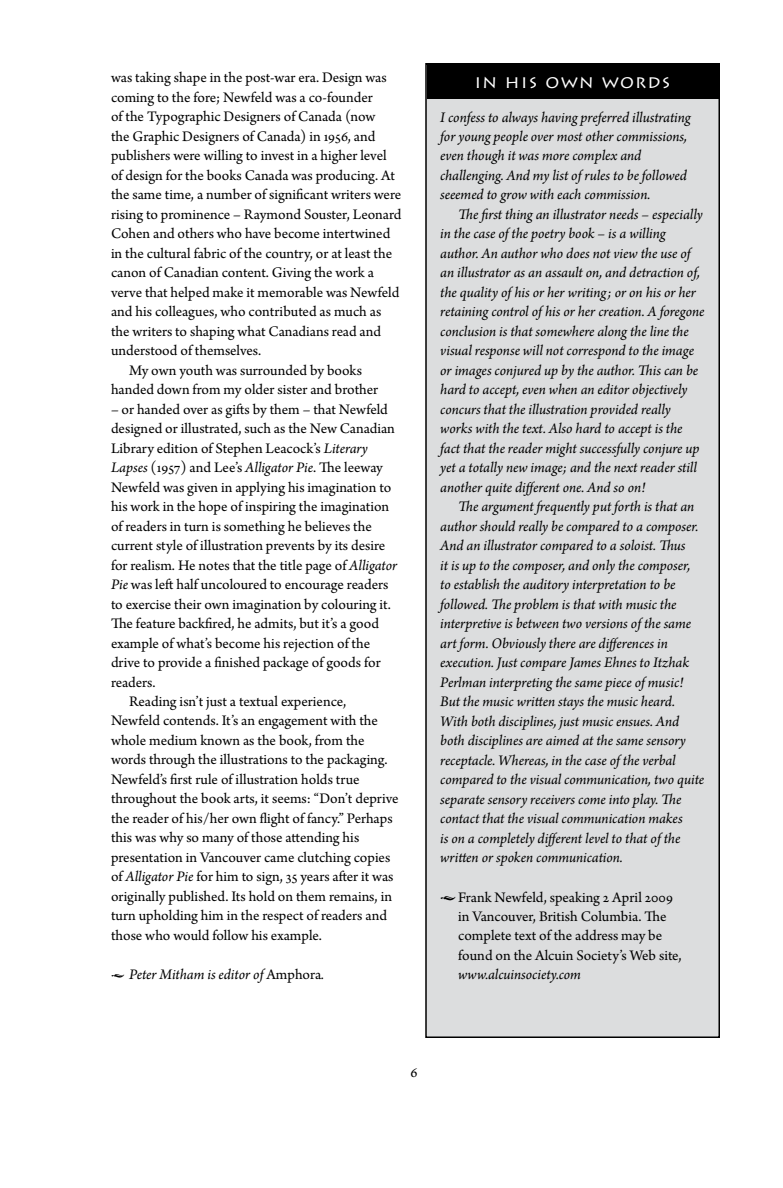
<style>
.page{position:relative;width:783px;height:1188px;background:#fff}
.page>*{position:absolute;margin:0;border:0;box-sizing:border-box;transform-origin:0 0}
.t1{font:18px "Lithos Pro";letter-spacing:.075em;color:#fff}
.t2{font:15.3px/19.5px "Arno Pro";color:#000}
.t3{font:italic 15.3px/19.5px "Arno Pro";letter-spacing:-.005em;color:#000}
.s1{font-style:italic}
.s2{font-style:normal}
.s3{font-size:18px}
</style>
<div class="page">
<div style="left:426px;top:64px;width:293px;height:973px;background:#dcddde"></div>
<div style="left:427px;top:64px;width:291px;height:35px;background:#000"></div>
<div style="left:425px;top:63px;width:295px;height:975px;border:2px solid #000"></div>
<p class="t2" style="left:111px;top:69px;width:277px">was taking shape in the post-war era. Design was</p>
<p class="t2" style="left:111px;top:88px;width:263px">coming to the fore; Newfeld was a co-founder</p>
<p class="t2" style="left:111px;top:108px;width:266px">of the Typographic Designers of Canada (now</p>
<p class="t2" style="left:111px;top:127px;width:266px">the Graphic Designers of Canada) in 1956, and</p>
<p class="t2" style="left:111px;top:147px;width:277px">publishers were willing to invest in a higher level</p>
<p class="t2" style="left:111px;top:166px;width:285px">of design for the books Canada was producing. At</p>
<p class="t2" style="left:111px;top:186px;width:292px">the same time, a number of significant writers were</p>
<p class="t2" style="left:111px;top:205px;width:292px">rising to prominence – Raymond Souster, Leonard</p>
<p class="t2" style="left:111px;top:225px;width:281px">Cohen and others who have become intertwined</p>
<p class="t2" style="left:111px;top:244px;width:283px">in the cultural fabric of the country, or at least the</p>
<p class="t2" style="left:111px;top:264px;width:264px">canon of Canadian content. Giving the work a</p>
<p class="t2" style="left:111px;top:283px;width:290px">verve that helped make it memorable was Newfeld</p>
<p class="t2" style="left:111px;top:303px;width:272px">and his colleagues, who contributed as much as</p>
<p class="t2" style="left:111px;top:322px;width:272px">the writers to shaping what Canadians read and</p>
<p class="t2" style="left:111px;top:342px;width:152px">understood of themselves.</p>
<p class="t2" style="left:129px;top:361px;width:235px">My own youth was surrounded by books</p>
<p class="t2" style="left:111px;top:381px;width:269px">handed down from my older sister and brother</p>
<p class="t2" style="left:111px;top:400px;width:278px">– or handed over as gifts by them – that Newfeld</p>
<p class="t2" style="left:111px;top:420px;width:285px">designed or illustrated, such as the New Canadian</p>
<p class="t2" style="left:111px;top:439px;width:259px">Library edition of Stephen Leacock’s <span class="s1">Literary</span></p>
<p class="t2" style="left:111px;top:459px;width:273px"><span class="s1">Lapses</span> (1957) and Lee’s <span class="s1">Alligator Pie</span>. The leeway</p>
<p class="t2" style="left:111px;top:478px;width:282px">Newfeld was given in applying his imagination to</p>
<p class="t2" style="left:111px;top:498px;width:280px">his work in the hope of inspiring the imagination</p>
<p class="t2" style="left:111px;top:517px;width:262px">of readers in turn is something he believes the</p>
<p class="t2" style="left:111px;top:537px;width:276px">current style of illustration prevents by its desire</p>
<p class="t2" style="left:111px;top:556px;width:288px">for realism. He notes that the title page of <span class="s1">Alligator</span></p>
<p class="t2" style="left:111px;top:575px;width:279px"><span class="s1">Pie</span> was left half uncoloured to encourage readers</p>
<p class="t2" style="left:111px;top:595px;width:281px">to exercise their own imagination by colouring it.</p>
<p class="t2" style="left:111px;top:614px;width:270px">The feature backfired, he admits, but it’s a good</p>
<p class="t2" style="left:111px;top:634px;width:261px">example of what’s become his rejection of the</p>
<p class="t2" style="left:111px;top:653px;width:271px">drive to provide a finished package of goods for</p>
<p class="t2" style="left:111px;top:673px;width:46px">readers.</p>
<p class="t2" style="left:129px;top:692px;width:219px">Reading isn’t just a textual experience,</p>
<p class="t2" style="left:111px;top:712px;width:269px">Newfeld contends. It’s an engagement with the</p>
<p class="t2" style="left:111px;top:731px;width:255px">whole medium known as the book, from the</p>
<p class="t2" style="left:111px;top:751px;width:278px">words through the illustrations to the packaging.</p>
<p class="t2" style="left:111px;top:770px;width:250px">Newfeld’s first rule of illustration holds true</p>
<p class="t2" style="left:111px;top:790px;width:289px">throughout the book arts, it seems: “Don’t deprive</p>
<p class="t2" style="left:111px;top:809px;width:283px">the reader of his/her own flight of fancy.” Perhaps</p>
<p class="t2" style="left:111px;top:829px;width:250px">this was why so many of those attending his</p>
<p class="t2" style="left:111px;top:848px;width:281px">presentation in Vancouver came clutching copies</p>
<p class="t2" style="left:111px;top:868px;width:284px">of <span class="s1">Alligator Pie</span> for him to sign, 35 years after it was</p>
<p class="t2" style="left:111px;top:887px;width:283px">originally published. Its hold on them remains, in</p>
<p class="t2" style="left:111px;top:907px;width:277px">turn upholding him in the respect of readers and</p>
<p class="t2" style="left:111px;top:926px;width:212px">those who would follow his example.</p>
<p class="t3" style="left:111px;top:965px;width:215px"><span class="s2">•</span> Peter Mitham is editor of <span class="s2">Amphora</span>.</p>
<p class="t1" style="left:475px;top:72px;width:197px">IN HIS OWN WORDS</p>
<p class="t3" style="left:440px;top:108px;width:252px">I confess to always having preferred illustrating for young people over most other commissions, even though it was more complex and challenging. And my list of rules to be followed seeemed to grow with each commission.</p>
<p class="t3" style="left:440px;top:205px;width:266px;text-indent:18px">The first thing an illustrator needs – especially in the case of the poetry book – is a willing author. An author who does not view the use of an illustrator as an assault on, and detraction of, the quality of his or her writing; or on his or her retaining control of his or her creation. A foregone conclusion is that somewhere along the line the visual response will not correspond to the image or images conjured up by the author. This can be hard to accept, even when an editor objectively concurs that the illustration provided really works with the text. Also hard to accept is the fact that the reader might successfully conjure up yet a totally new image; and the next reader still another quite different one. And so on!</p>
<p class="t3" style="left:440px;top:498px;width:265px;text-indent:18px">The argument frequently put forth is that an author should really be compared to a composer.<br>And an illustrator compared to a soloist. Thus<br>it is up to the composer, and only the composer, to establish the auditory interpretation to be followed. The problem is that with music the interpretive is between two versions of the same art form. Obviously there are differences in execution. Just compare James Ehnes to Itzhak Perlman interpreting the same piece of music!<br>But the music written stays the music heard.<br>With both disciplines, just music ensues. And both disciplines are aimed at the same sensory receptacle. Whereas, in the case of the verbal compared to the visual communication, two quite separate sensory receivers come into play. The contact that the visual communication makes<br>is on a completely different level to that of the written or spoken communication.</p>
<p class="t2" style="left:458px;top:888px;width:225px;text-indent:-18px"><span class="s3">•</span>Frank Newfeld, speaking 2 April 2009 in Vancouver, British Columbia. The complete text of the address may be found on the Alcuin Society’s Web site,</p>
<p class="t3" style="left:458px;top:966px;width:124px">www.alcuinsociety.com</p>
<p class="t2" style="left:410px;top:1063px;width:9px">6</p>
</div>
